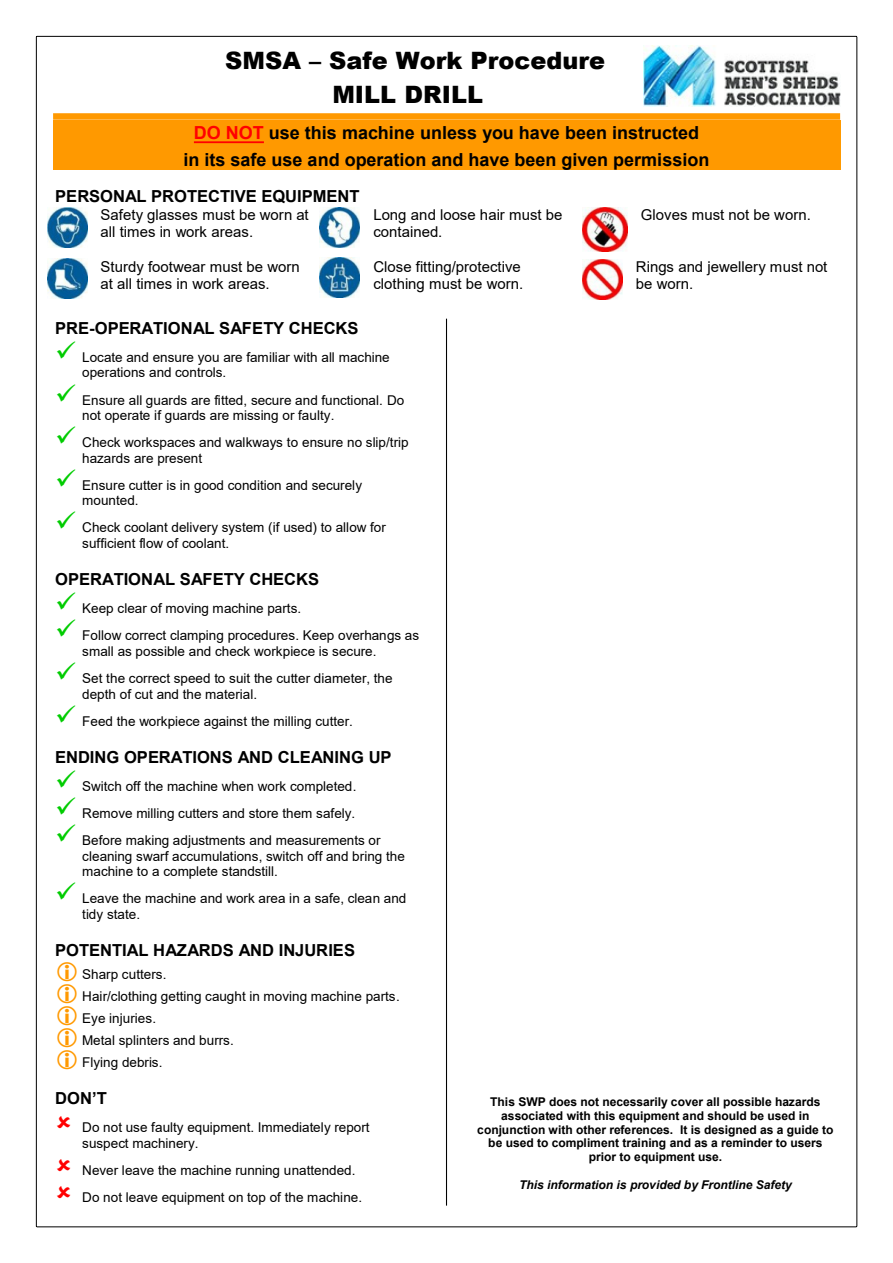
<style>
.page{position:relative;width:893px;height:1263px;background:#fff}
.page>*{position:absolute;margin:0;border:0;box-sizing:border-box;transform-origin:0 0}
.t1{font:900 24px/33.9px "Arial";color:#000}
.t2{font:700 18px/26.7px "Arial";color:#000;text-align:center}
.t3{font:700 16.5px "Arial";color:#000}
.t4{font:15px/17.2px "Arial";color:#000}
.t5{font:13.5px/15.6px "Arial";color:#000}
.t6{font:700 12px/13.8px "Arial";color:#000;text-align:center}
.t7{font:italic 700 12px "Arial";color:#000}
.s1{color:#f00}
</style>
<div class="page">
<div style="left:53px;top:113px;width:787px;height:7px;background:#f90"></div>
<div style="left:53px;top:120px;width:787px;height:26px;background:#f90"></div>
<hr style="left:194px;top:141px;width:70px;height:2px;background:#f00">
<div style="left:53px;top:146px;width:787px;height:24px;background:#f90"></div>
<hr style="left:446px;top:319px;width:1px;height:886px;background:#000">
<img style="left:47px;top:258px;width:40px;height:40px">
<img style="left:320px;top:258px;width:40px;height:39px">
<img style="left:320px;top:207px;width:40px;height:40px">
<img style="left:583px;top:260px;width:39px;height:40px">
<img style="left:47px;top:207px;width:40px;height:40px">
<img style="left:583px;top:207px;width:44px;height:45px">
<hr style="left:37px;top:36px;width:819px;height:1px;background:#000">
<hr style="left:36px;top:37px;width:1px;height:1189px;background:#000">
<hr style="left:856px;top:37px;width:1px;height:1189px;background:#000">
<hr style="left:37px;top:1226px;width:819px;height:1px;background:#000">
<img style="left:643px;top:45px;width:197px;height:62px">
<h1 class="t1" style="left:332px;top:44px;width:274px;text-indent:-107px">SMSA – Safe Work Procedure<br>MILL DRILL</h1>
<h2 class="t2" style="left:183px;top:121px;width:527px"><span class="s1">DO NOT</span> use this machine unless you have been instructed<br>in its safe use and operation and have been given permission</h2>
<p class="t3" style="left:55px;top:190px;width:306px">PERSONAL PROTECTIVE EQUIPMENT</p>
<p class="t4" style="left:101px;top:207px;width:210px">Safety glasses must be worn at all times in work areas.</p>
<p class="t4" style="left:373px;top:207px;width:190px">Long and loose hair must be contained.</p>
<p class="t4" style="left:641px;top:207px;width:171px">Gloves must not be worn.</p>
<p class="t4" style="left:101px;top:259px;width:201px">Sturdy footwear must be worn at all times in work areas.</p>
<p class="t4" style="left:373px;top:259px;width:151px">Close fitting/protective clothing must be worn.</p>
<p class="t4" style="left:636px;top:259px;width:193px">Rings and jewellery must not be worn.</p>
<p class="t3" style="left:55px;top:322px;width:305px">PRE-OPERATIONAL SAFETY CHECKS</p>
<p class="t5" style="left:82px;top:351px;width:309px">Locate and ensure you are familiar with all machine operations and controls.</p>
<p class="t5" style="left:82px;top:393px;width:324px">Ensure all guards are fitted, secure and functional. Do not operate if guards are missing or faulty.</p>
<p class="t5" style="left:82px;top:436px;width:328px">Check workspaces and walkways to ensure no slip/trip hazards are present</p>
<p class="t5" style="left:82px;top:478px;width:281px">Ensure cutter is in good condition and securely mounted.</p>
<p class="t5" style="left:82px;top:521px;width:305px">Check coolant delivery system (if used) to allow for sufficient flow of coolant.</p>
<p class="t3" style="left:55px;top:573px;width:265px">OPERATIONAL SAFETY CHECKS</p>
<p class="t5" style="left:82px;top:596px;width:338px;line-height:27.2px">Keep clear of moving machine parts.<br>Follow correct clamping procedures. Keep overhangs as</p>
<p class="t5" style="left:82px;top:639px;width:312px;line-height:27px">small as possible and check workpiece is secure.<br>Set the correct speed to suit the cutter diameter, the</p>
<p class="t5" style="left:82px;top:682px;width:272px;line-height:27px">depth of cut and the material.<br>Feed the workpiece against the milling cutter.</p>
<p class="t3" style="left:55px;top:751px;width:338px">ENDING OPERATIONS AND CLEANING UP</p>
<p class="t5" style="left:82px;top:773px;width:300px;line-height:27.2px">Switch off the machine when work completed.<br>Remove milling cutters and store them safely.<br>Before making adjustments and measurements or</p>
<p class="t5" style="left:82px;top:849px;width:324px">cleaning swarf accumulations, switch off and bring the machine to a complete standstill.</p>
<p class="t5" style="left:82px;top:892px;width:326px">Leave the machine and work area in a safe, clean and tidy state.</p>
<p class="t3" style="left:55px;top:944px;width:301px">POTENTIAL HAZARDS AND INJURIES</p>
<p class="t5" style="left:82px;top:964px;width:319px;line-height:22px">Sharp cutters.<br>Hair/clothing getting caught in moving machine parts.<br>Eye injuries.<br>Metal splinters and burrs.<br>Flying debris.</p>
<p class="t3" style="left:55px;top:1092px;width:53px">DON’T</p>
<p class="t5" style="left:82px;top:1120px;width:289px">Do not use faulty equipment. Immediately report suspect machinery.</p>
<p class="t5" style="left:82px;top:1157px;width:281px;line-height:27.2px">Never leave the machine running unattended.<br>Do not leave equipment on top of the machine.</p>
<p class="t6" style="left:477px;top:1096px;width:358px">This SWP does not necessarily cover all possible hazards associated with this equipment and should be used in conjunction with other references. It is designed as a guide to be used to compliment training and as a reminder to users prior to equipment use.</p>
<p class="t7" style="left:519px;top:1180px;width:274px">This information is provided by Frontline Safety</p>
</div>
